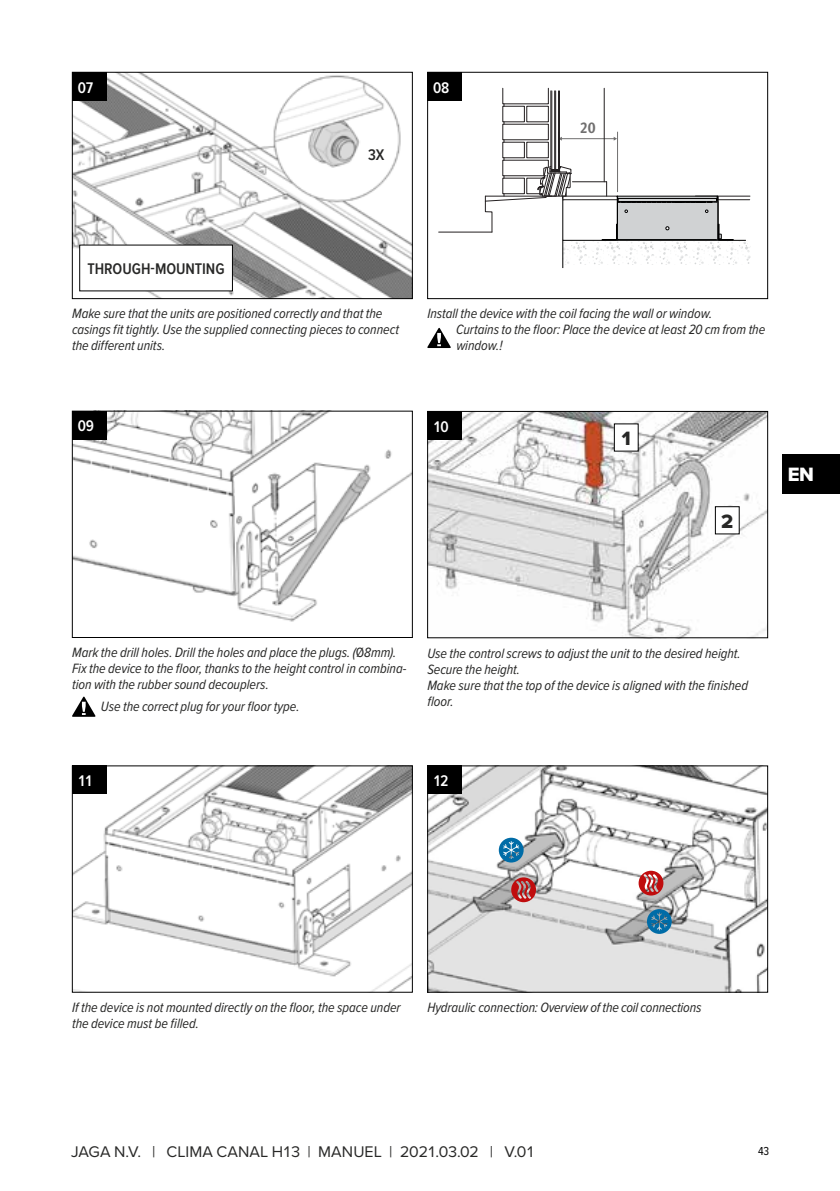
<style>
.page{position:relative;width:840px;height:1191px;background:#fff}
.page>*{position:absolute;margin:0;border:0;box-sizing:border-box;transform-origin:0 0}
.t1{font:20px "Proxima Nova Extrabld";color:#fff}
.t2{font:20px "Proxima Nova Extrabld";color:#282827}
.t3{font:16px "Proxima Nova";letter-spacing:.005em;color:#282827}
.t4{font:600 16px "Proxima Nova Cond";letter-spacing:-.005em;color:#282827}
.t5{font:600 16px "Proxima Nova Cond";letter-spacing:-.04em;color:#fff}
.t6{font:700 condensed 15.8px "Meta Pro";color:#706f6f}
.t7{font:italic 14px/16px "Proxima Nova Cond";letter-spacing:-.005em;color:#282827}
.t8{font:12px "Proxima Nova Cond";color:#000}
.s1{font-family:"Proxima Nova";font-style:normal}
</style>
<div class="page">
<div style="left:781px;top:454px;width:58px;height:39px;background:#000"></div>
<svg style="left:427px;top:328px;width:23px;height:20px"></svg>
<svg style="left:72px;top:696px;width:23px;height:21px"></svg>
<img style="left:74px;top:767px;width:336px;height:223px">
<img style="left:429px;top:413px;width:336px;height:223px">
<div style="left:427px;top:411px;width:340px;height:227px;border:1px solid #000"></div>
<svg style="left:745px;top:240px;width:4px;height:24px"></svg>
<hr style="left:695px;top:199px;width:54px;height:1px;background:#231f20">
<hr style="left:695px;top:196px;width:54px;height:1px;background:#231f20">
<hr style="left:438px;top:232px;width:53px;height:1px;background:#231f20">
<hr style="left:603px;top:88px;width:1px;height:94px;background:#231f20">
<div style="left:502px;top:106px;width:22px;height:16px;border:1px solid #231f20"></div>
<div style="left:526px;top:106px;width:22px;height:16px;border:1px solid #231f20"></div>
<hr style="left:550px;top:91px;width:1px;height:81px;background:#231f20">
<hr style="left:551px;top:91px;width:1px;height:81px;background:#231f20">
<hr style="left:554px;top:91px;width:1px;height:81px;background:#231f20">
<hr style="left:555px;top:91px;width:1px;height:81px;background:#231f20">
<hr style="left:558px;top:91px;width:1px;height:81px;background:#231f20">
<hr style="left:559px;top:91px;width:1px;height:81px;background:#231f20">
<svg style="left:484px;top:132px;width:261px;height:136px"></svg>
<div style="left:427px;top:72px;width:340px;height:227px;border:1px solid #000"></div>
<img style="left:74px;top:413px;width:336px;height:209px">
<div style="left:72px;top:411px;width:340px;height:227px;border:1px solid #000"></div>
<img style="left:74px;top:74px;width:336px;height:223px">
<div style="left:72px;top:72px;width:340px;height:227px;border:1px solid #000"></div>
<div style="left:427px;top:72px;width:34px;height:28px;background:#000"></div>
<div style="left:72px;top:72px;width:34px;height:28px;background:#000"></div>
<div style="left:72px;top:411px;width:34px;height:28px;background:#000"></div>
<div style="left:72px;top:765px;width:34px;height:29px;background:#000"></div>
<div style="left:427px;top:411px;width:34px;height:28px;background:#000"></div>
<img style="left:429px;top:767px;width:336px;height:223px">
<svg style="left:511px;top:877px;width:24px;height:25px"></svg>
<svg style="left:638px;top:870px;width:25px;height:25px"></svg>
<svg style="left:646px;top:909px;width:25px;height:25px"></svg>
<svg style="left:498px;top:837px;width:25px;height:25px"></svg>
<div style="left:427px;top:765px;width:34px;height:29px;background:#000"></div>
<div style="left:80px;top:245px;width:152px;height:46px;background:#fff"></div>
<div style="left:362px;top:147px;width:28px;height:13px;background:#fff"></div>
<div style="left:614px;top:424px;width:23px;height:27px;background:#fff"></div>
<div style="left:715px;top:507px;width:23px;height:27px;background:#fff"></div>
<div style="left:714px;top:506px;width:25px;height:28px;border:1px solid #000"></div>
<p class="t5" style="left:78px;top:75px;width:18px">07</p>
<p class="t5" style="left:433px;top:75px;width:18px">08</p>
<p class="t4" style="left:367px;top:143px;width:18px">3X</p>
<p class="t6" style="left:579px;top:115px;width:17px">20</p>
<p class="t4" style="left:87px;top:257px;width:139px">THROUGH-MOUNTING</p>
<p class="t7" style="left:72px;top:305px;width:328px">Make sure that the units are positioned correctly and that the casings fit tightly. Use the supplied connecting pieces to connect the different units.</p>
<p class="t5" style="left:78px;top:414px;width:18px">09</p>
<p class="t7" style="left:456px;top:305px;width:310px;text-indent:-29px">Install the device with the coil facing the wall or window.<br>Curtains to the floor: Place the device at least 20 cm from the window.!</p>
<p class="t5" style="left:433px;top:414px;width:17px">10</p>
<h1 class="t2" style="left:621px;top:424px;width:10px">1</h1>
<h1 class="t2" style="left:720px;top:506px;width:14px">2</h1>
<h1 class="t1" style="left:787px;top:460px;width:28px">EN</h1>
<p class="t7" style="left:72px;top:644px;width:336px">Mark the drill holes. Drill the holes and place the plugs. (<span class="s1">0</span>8mm).<br>Fix the device to the floor, thanks to the height control in combina&shy;tion with the rubber sound decouplers.</p>
<p class="t7" style="left:101px;top:698px;width:200px">Use the correct plug for your floor type.</p>
<p class="t7" style="left:427px;top:644px;width:322px">Use the control screws to adjust the unit to the desired height.<br>Secure the height.<br>Make sure that the top of the device is aligned with the finished floor.</p>
<p class="t5" style="left:78px;top:769px;width:17px">11</p>
<p class="t5" style="left:433px;top:769px;width:17px">12</p>
<p class="t7" style="left:72px;top:998px;width:330px">If the device is not mounted directly on the floor, the space under the device must be filled.</p>
<p class="t7" style="left:427px;top:998px;width:275px">Hydraulic connection: Overview of the coil connections</p>
<p class="t3" style="left:71px;top:1139px;width:465px">JAGA N.V. | CLIMA CANAL H13 | MANUEL | 2021.03.02 | V.01</p>
<p class="t8" style="left:757px;top:1142px;width:13px">43</p>
</div>
